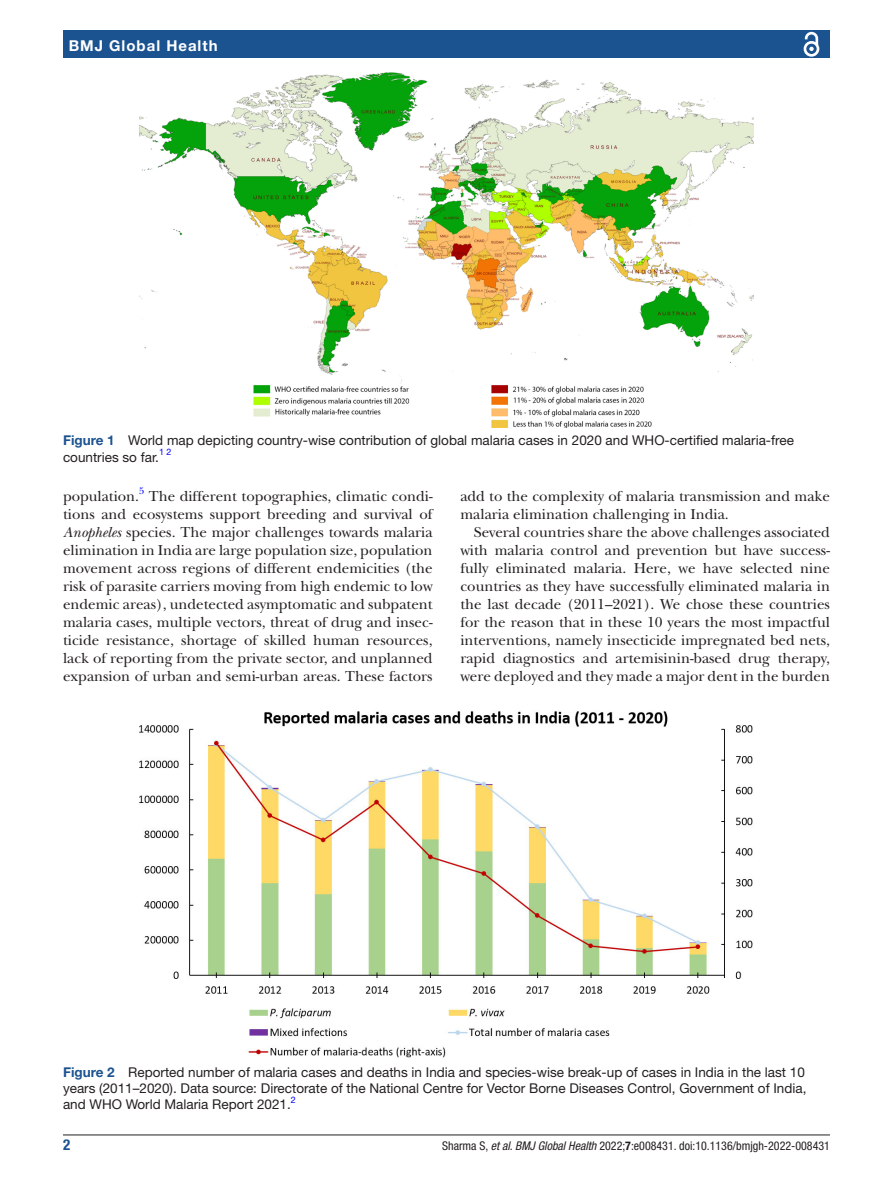
<style>
.page{position:relative;width:893px;height:1191px;background:#fff}
.page>*{position:absolute;margin:0;border:0;box-sizing:border-box;transform-origin:0 0}
.t1{font:15px/18px "New Baskerville";color:#231f20;text-align:justify}
.t2{font:700 15px "Helvetica Neue LT Std";letter-spacing:.065em;color:#fff}
.t3{font:700 condensed 15px "Helvetica Neue LT Std";color:#1b5391}
.t4{font:13.5px/16.2px "Helvetica Neue LT Std";color:#231f20}
.t5{font:condensed 12px "Helvetica Neue LT Std";color:#231f20}
.t6{font:9.9px "New Baskerville";color:#00f}
.s1{font-weight:700;color:#1b5391}
.s2{font-style:italic}
.s3{font-weight:700}
</style>
<div class="page">
<hr style="left:63px;top:1134px;width:767px;height:1px;background:#231f20">
<div style="left:63px;top:31px;width:767px;height:27px;background:#1b5391"></div>
<svg style="left:803px;top:31px;width:17px;height:26px"></svg>
<img style="left:140px;top:73px;width:613px;height:354px">
<img style="left:140px;top:711px;width:613px;height:347px">
<p class="t2" style="left:69px;top:36px;width:150px">BMJ Global Health</p>
<p class="t4" style="left:63px;top:432px;width:732px"><span class="s1">Figure 1</span> World map depicting country-wise contribution of global malaria cases in 2020 and WHO-certified malaria-free countries so far.<sup>1</sup> <sup>2</sup></p>
<p class="t1" style="left:63px;top:487px;width:78px">population.</p>
<p class="t6" style="left:139px;top:485px;width:7px">5</p>
<p class="t1" style="left:63px;top:487px;width:371px;text-indent:86px">The different topographies, climatic condi&shy;tions and ecosystems support breeding and survival of <span class="s2">Anopheles</span> species. The major challenges towards malaria elimination in India are large population size, population movement across regions of different endemicities (the risk of parasite carriers moving from high endemic to low endemic areas), undetected asymptomatic and subpatent malaria cases, multiple vectors, threat of drug and insec&shy;ticide resistance, shortage of skilled human resources, lack of reporting from the private sector, and unplanned expansion of urban and semi-urban areas. These factors</p>
<p class="t1" style="left:460px;top:487px;width:371px">add to the complexity of malaria transmission and make malaria elimination challenging in India.</p>
<p class="t1" style="left:460px;top:523px;width:371px;text-indent:14px">Several countries share the above challenges associated with malaria control and prevention but have success&shy;fully eliminated malaria. Here, we have selected nine countries as they have successfully eliminated malaria in the last decade (2011–2021). We chose these countries for the reason that in these 10 years the most impactful interventions, namely insecticide impregnated bed nets, rapid diagnostics and artemisinin-based drug therapy, were deployed and they made a major dent in the burden</p>
<p class="t4" style="left:63px;top:1064px;width:745px;text-align:justify"><span class="s1">Figure 2</span> Reported number of malaria cases and deaths in India and species-wise break-up of cases in India in the last 10 years (2011–2020). Data source: Directorate of the National Centre for Vector Borne Diseases Control, Government of India, and WHO World Malaria Report 2021.<sup>2</sup></p>
<p class="t3" style="left:63px;top:1135px;width:9px">2</p>
<p class="t5" style="left:442px;top:1138px;width:389px">Sharma S, <span class="s2">et al</span>. <span class="s2">BMJ Global Health</span> 2022;<span class="s3">7</span>:e008431. doi:10.1136/bmjgh-2022-008431</p>
</div>
